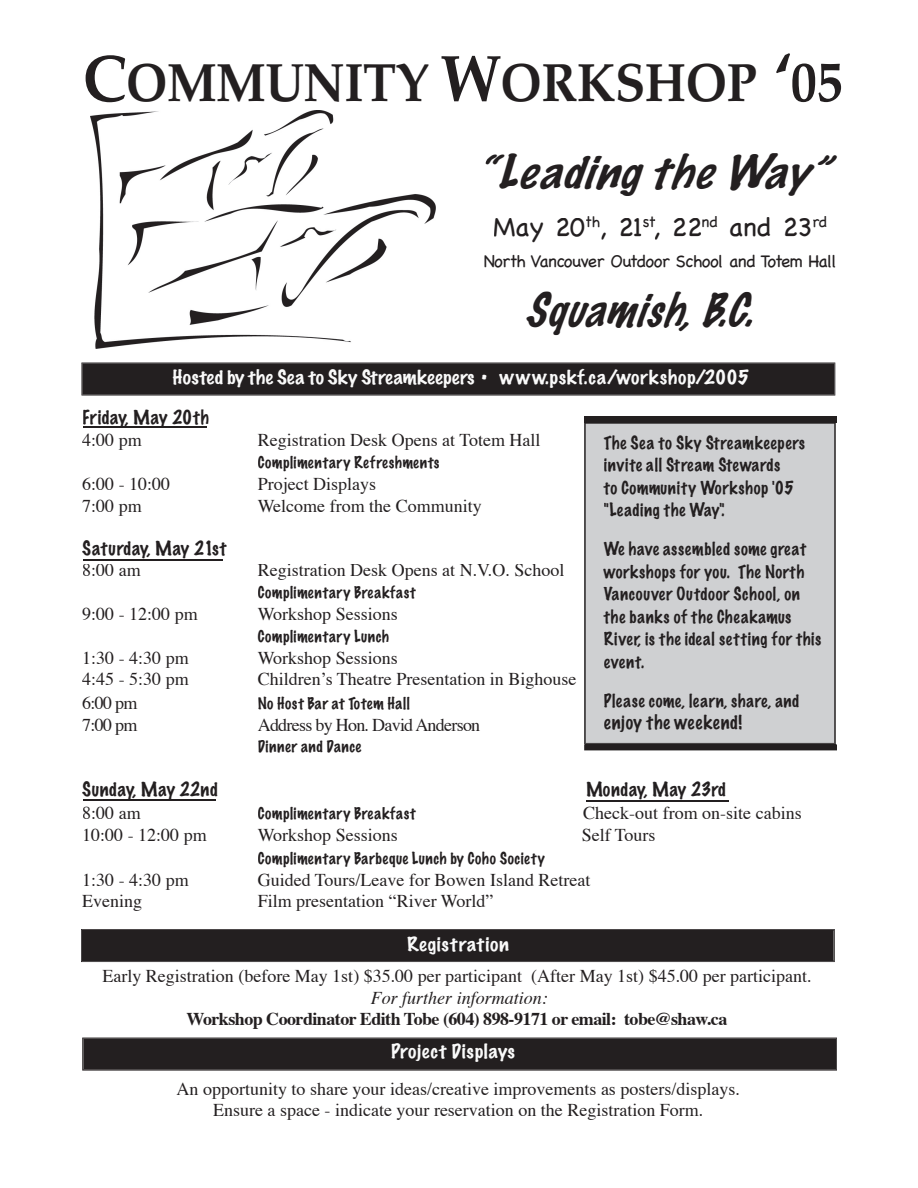
<style>
.page{position:relative;width:918px;height:1188px;background:#fff}
.page>*{position:absolute;margin:0;border:0;box-sizing:border-box;transform-origin:0 0}
.t1{font:700 54px "Palatino";letter-spacing:-.01em;color:#231f20;scale:.92 1}
.t2{font:italic 100 42px "Marker Felt";color:#231f20;scale:1.11 1}
.t3{font:italic 100 42px "Marker Felt";color:#231f20}
.t4{font:27px "Chalkboard";letter-spacing:-.01em;color:#231f20}
.t5{font:18px/21.6px "Times";color:#231f20;text-align:center}
.t6{font:100 18px "Marker Felt";letter-spacing:.03em;color:#fafafa;scale:1.11 1}
.t7{font:700 18px "Times";letter-spacing:-.03em;color:#231f20}
.t8{font:100 18px "Marker Felt";letter-spacing:.035em;color:#231f20}
.t9{font:18px "Times";letter-spacing:-.04em;color:#231f20}
.t10{font:italic 18px "Times";color:#231f20}
.t11{font:100 18px "Marker Felt";color:#231f20}
.t12{font:17.55px "Chalkboard";letter-spacing:-.04em;color:#231f20}
.t13{font:100 16.5px/22.5px "Marker Felt";letter-spacing:.04em;color:#231f20}
.t14{font:100 15px "Marker Felt";letter-spacing:.04em;color:#231f20}
.s1{font-size:66px}
.s2{font-size:69px}
.s3{font-size:57px}
</style>
<div class="page">
<div style="left:585px;top:423px;width:250px;height:321px;background:#cfd0d2"></div>
<svg style="left:81px;top:363px;width:754px;height:33px;background:#282526"></svg>
<div style="left:81px;top:929px;width:754px;height:33px;background:#231f20"></div>
<svg style="left:82px;top:1038px;width:755px;height:33px;background:#282425"></svg>
<div style="left:584px;top:744px;width:253px;height:6px;background:#231f20"></div>
<div style="left:584px;top:416px;width:253px;height:6px;background:#231f20"></div>
<div style="left:604px;top:435px;width:201px;height:17px;background:#cfd0d2"></div>
<div style="left:604px;top:459px;width:20px;height:13px;background:#cfd0d2"></div>
<div style="left:626px;top:459px;width:28px;height:13px;background:#cfd0d2"></div>
<div style="left:655px;top:458px;width:125px;height:14px;background:#cfd0d2"></div>
<div style="left:603px;top:480px;width:195px;height:17px;background:#cfd0d2"></div>
<div style="left:604px;top:503px;width:121px;height:16px;background:#cfd0d2"></div>
<div style="left:604px;top:542px;width:202px;height:16px;background:#cfd0d2"></div>
<div style="left:603px;top:564px;width:201px;height:17px;background:#cfd0d2"></div>
<div style="left:604px;top:587px;width:196px;height:16px;background:#cfd0d2"></div>
<div style="left:603px;top:609px;width:188px;height:15px;background:#cfd0d2"></div>
<div style="left:604px;top:632px;width:217px;height:16px;background:#cfd0d2"></div>
<div style="left:604px;top:656px;width:40px;height:13px;background:#cfd0d2"></div>
<div style="left:604px;top:693px;width:195px;height:16px;background:#cfd0d2"></div>
<div style="left:604px;top:714px;width:138px;height:19px;background:#cfd0d2"></div>
<hr style="left:83px;top:799px;width:133px;height:2px;background:#231f20">
<hr style="left:83px;top:559px;width:140px;height:1px;background:#231f20">
<hr style="left:83px;top:428px;width:124px;height:1px;background:#231f20">
<hr style="left:83px;top:426px;width:124px;height:2px;background:#231f20">
<hr style="left:587px;top:801px;width:142px;height:1px;background:#231f20">
<img style="left:90px;top:110px;width:346px;height:239px">
<h1 class="t1" style="left:83px;top:51px;width:827px"><span class="s1">C</span>OMMUNITY <span class="s1">W</span>ORKSHOP <span class="s2">‘</span><span class="s3">05</span></h1>
<h2 class="t2" style="left:476px;top:152px;width:333px">“LeadingtheWay ”</h2>
<h3 class="t4" style="left:493px;top:210px;width:336px">May 20<sup>th</sup>, 21<sup>st</sup>, 22<sup>nd</sup> and 23<sup>rd</sup></h3>
<p class="t12" style="left:484px;top:250px;width:354px">North Vancouver Outdoor School and Totem Hall</p>
<h2 class="t3" style="left:523px;top:290px;width:247px">Squamish, B.C.</h2>
<p class="t6" style="left:173px;top:368px;width:521px">Hosted by the Sea to Sky Streamkeepers • www.pskf.ca/workshop/2005</p>
<p class="t8" style="left:82px;top:409px;width:128px">Friday, May 20th</p>
<p class="t5" style="left:82px;top:430px;width:61px">4:00 pm</p>
<p class="t5" style="left:258px;top:430px;width:284px">Registration Desk Opens at Totem Hall</p>
<p class="t14" style="left:258px;top:455px;width:183px">Complimentary Refreshments</p>
<p class="t5" style="left:82px;top:474px;width:90px">6:00 - 10:00</p>
<p class="t5" style="left:258px;top:474px;width:120px">Project Displays</p>
<p class="t5" style="left:82px;top:496px;width:61px">7:00 pm</p>
<p class="t5" style="left:258px;top:496px;width:226px">Welcome from the Community</p>
<p class="t8" style="left:82px;top:539px;width:146px">Saturday, May 21st</p>
<p class="t5" style="left:82px;top:561px;width:60px">8:00 am</p>
<p class="t5" style="left:258px;top:561px;width:308px">Registration Desk Opens at N.V.O. School</p>
<p class="t14" style="left:258px;top:585px;width:159px">Complimentary Breakfast</p>
<p class="t5" style="left:82px;top:604px;width:117px">9:00 - 12:00 pm</p>
<p class="t5" style="left:258px;top:604px;width:142px">Workshop Sessions</p>
<p class="t14" style="left:258px;top:629px;width:133px">Complimentary Lunch</p>
<p class="t5" style="left:82px;top:648px;width:108px">1:30 - 4:30 pm</p>
<p class="t5" style="left:258px;top:648px;width:142px">Workshop Sessions</p>
<p class="t5" style="left:82px;top:669px;width:108px">4:45 - 5:30 pm</p>
<p class="t5" style="left:258px;top:669px;width:320px">Childrenʼs Theatre Presentation in Bighouse</p>
<p class="t5" style="left:82px;top:693px;width:57px">6:00 pm</p>
<p class="t14" style="left:258px;top:696px;width:154px">No Host Bar at Totem Hall</p>
<p class="t5" style="left:82px;top:715px;width:57px">7:00 pm</p>
<p class="t9" style="left:258px;top:713px;width:224px">Address by Hon. David Anderson</p>
<p class="t14" style="left:258px;top:739px;width:105px">Dinner and Dance</p>
<p class="t8" style="left:82px;top:780px;width:137px">Sunday, May 22nd</p>
<p class="t11" style="left:586px;top:780px;width:141px">Monday, May 23rd</p>
<p class="t5" style="left:82px;top:803px;width:60px">8:00 am</p>
<p class="t14" style="left:258px;top:806px;width:159px">Complimentary Breakfast</p>
<p class="t5" style="left:583px;top:803px;width:220px">Check-out from on-site cabins</p>
<p class="t5" style="left:82px;top:825px;width:126px">10:00 - 12:00 pm</p>
<p class="t5" style="left:258px;top:825px;width:142px">Workshop Sessions</p>
<p class="t5" style="left:582px;top:825px;width:75px">Self Tours</p>
<p class="t14" style="left:258px;top:851px;width:289px">Complimentary Barbeque Lunch by Coho Society</p>
<p class="t5" style="left:82px;top:870px;width:108px">1:30 - 4:30 pm</p>
<p class="t5" style="left:258px;top:870px;width:334px">Guided Tours/Leave for Bowen Island Retreat</p>
<p class="t5" style="left:82px;top:891px;width:61px">Evening</p>
<p class="t5" style="left:258px;top:891px;width:237px">Film presentation “River World”</p>
<p class="t13" style="left:604px;top:432px;width:203px">The Sea to Sky Streamkeepers invite all Stream Stewards<br>to Community Workshop '05 "Leading the Way".</p>
<p class="t13" style="left:604px;top:539px;width:219px">We have assembled some great workshops for you. The North<br>Vancouver Outdoor School, on the banks of the Cheakamus<br>River, is the ideal setting for this event.</p>
<p class="t13" style="left:604px;top:690px;width:197px">Please come, learn, share, and</p>
<p class="t8" style="left:604px;top:714px;width:140px">enjoy the weekend!</p>
<p class="t6" style="left:407px;top:935px;width:93px">Registration</p>
<p class="t5" style="left:102px;top:966px;width:711px">Early Registration (before May 1st) $35.00 per participant (After May 1st) $45.00 per participant.</p>
<p class="t10" style="left:371px;top:987px;width:179px">For further information:</p>
<p class="t7" style="left:187px;top:1007px;width:542px">Workshop Coordinator Edith Tobe (604) 898-9171 or email: tobe@shaw.ca</p>
<p class="t6" style="left:391px;top:1042px;width:113px">Project Displays</p>
<p class="t5" style="left:177px;top:1079px;width:565px">An opportunity to share your ideas/creative improvements as posters/displays.<br>Ensure a space - indicate your reservation on the Registration Form.</p>
</div>
